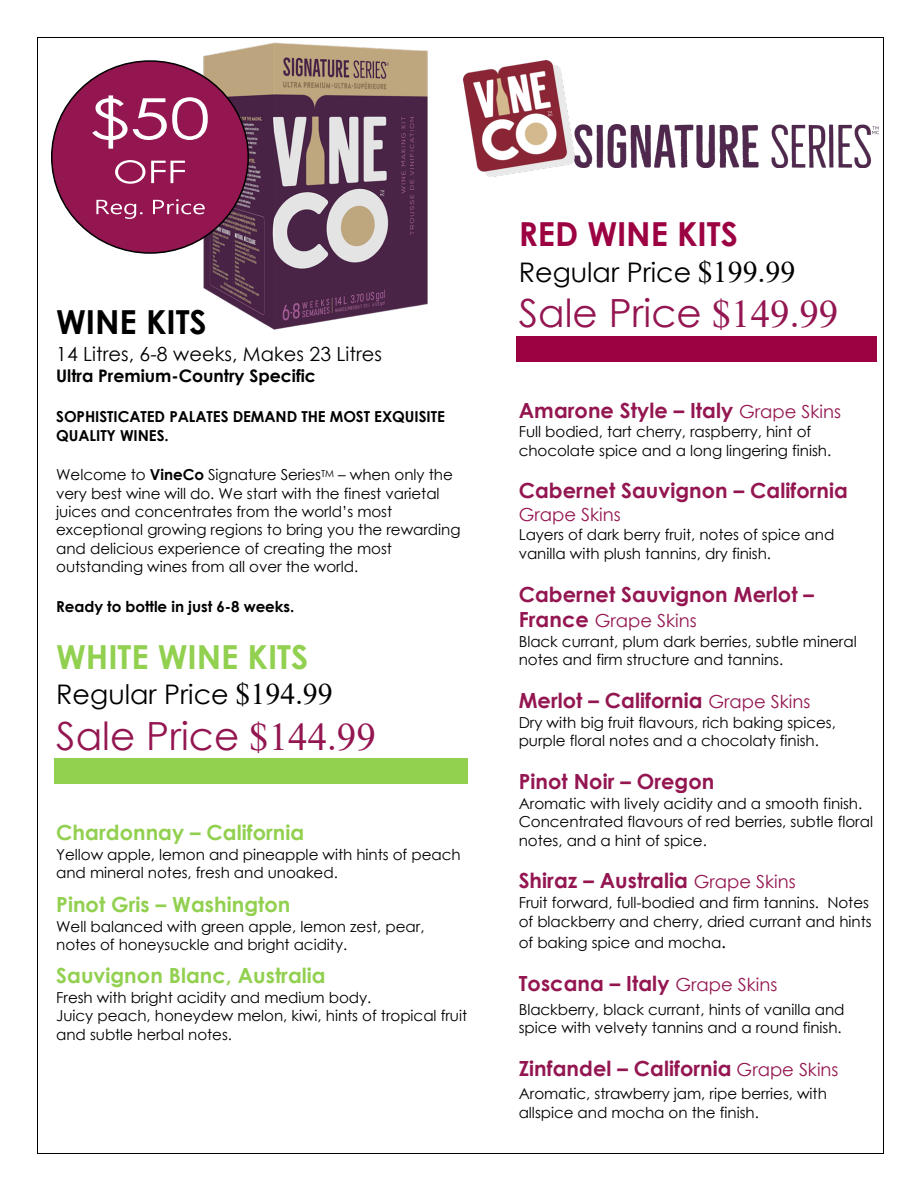
<style>
.page{position:relative;width:918px;height:1188px;background:#fff}
.page>*{position:absolute;margin:0;border:0;box-sizing:border-box;transform-origin:0 0}
.t1{font:38.85px "Century Gothic";color:#941651}
.t2{font:700 33.15px "Century Gothic";color:#92d050}
.t3{font:700 33.15px "Century Gothic";color:#9c0242}
.t4{font:700 33.15px "Century Gothic";color:#000}
.t5{font:27px "Century Gothic";color:#000}
.t6{font:700 20.85px "Century Gothic";letter-spacing:.005em;color:#941651}
.t7{font:700 20.85px "Century Gothic";letter-spacing:.005em;color:#92d050}
.t8{font:19.5px "Century Gothic";color:#000}
.t9{font:18px "Century Gothic";color:#941651}
.t10{font:700 17.25px "Century Gothic";color:#000}
.t11{font:15.15px/18.3px "Century Gothic";letter-spacing:-.005em;color:#000}
.t12{font:700 15.15px/18.3px "Century Gothic";letter-spacing:-.005em;color:#000}
.s1{font-weight:700}
.s2{font-family:"Times New Roman";font-size:29.85px}
.s3{font-family:"Times New Roman"}
.s4{font-weight:400;font-size:18px}
.s5{font-weight:700;font-size:20.85px}
.s6{font-size:18px}
</style>
<div class="page">
<img style="left:138px;top:42px;width:290px;height:288px">
<img style="left:575px;top:124px;width:303px;height:43px">
<img style="left:51px;top:91px;width:27px;height:56px">
<img style="left:51px;top:167px;width:65px;height:81px">
<img style="left:51px;top:228px;width:25px;height:20px">
<div style="left:54px;top:759px;width:414px;height:25px;background:#92d050"></div>
<div style="left:517px;top:336px;width:360px;height:25px;background:#9c0242"></div>
<img style="left:463px;top:60px;width:111px;height:116px">
<div style="left:52px;top:61px;width:196px;height:192px;background:#941651;border-radius:50%"></div>
<svg style="left:92px;top:95px;width:116px;height:54px"></svg>
<svg style="left:115px;top:160px;width:70px;height:24px"></svg>
<svg style="left:96px;top:199px;width:109px;height:20px"></svg>
<hr style="left:38px;top:37px;width:845px;height:1px;background:#000">
<hr style="left:37px;top:38px;width:1px;height:1115px;background:#000">
<hr style="left:883px;top:38px;width:1px;height:1115px;background:#000">
<hr style="left:38px;top:1153px;width:845px;height:1px;background:#000">
<h2 class="t4" style="left:56px;top:300px;width:152px">WINE KITS</h2>
<p class="t8" style="left:56px;top:341px;width:327px">14 Litres, 6-8 weeks, Makes 23 Litres</p>
<p class="t10" style="left:56px;top:365px;width:261px">Ultra Premium-Country Specific</p>
<p class="t12" style="left:56px;top:407px;width:390px">SOPHISTICATED PALATES DEMAND THE MOST EXQUISITE<br>QUALITY WINES.</p>
<p class="t11" style="left:56px;top:465px;width:406px">Welcome to <span class="s1">VineCo</span> Signature Series<sup>TM</sup> – when only the very best wine will do. We start with the finest varietal juices and concentrates from the world’s most exceptional growing regions to bring you the rewarding and delicious experience of creating the most outstanding wines from all over the world.</p>
<p class="t12" style="left:56px;top:597px;width:240px">Ready to bottle in just 6-8 weeks.</p>
<h2 class="t2" style="left:56px;top:636px;width:254px">WHITE WINE KITS</h2>
<h3 class="t5" style="left:56px;top:677px;width:278px">Regular Price <span class="s2">$194.99</span></h3>
<h1 class="t1" style="left:56px;top:711px;width:321px">Sale Price <span class="s3">$144.99</span></h1>
<h3 class="t7" style="left:56px;top:819px;width:250px">Chardonnay – California</h3>
<p class="t11" style="left:56px;top:845px;width:406px">Yellow apple, lemon and pineapple with hints of peach and mineral notes, fresh and unoaked.</p>
<h3 class="t7" style="left:56px;top:891px;width:236px">Pinot Gris – Washington</h3>
<p class="t11" style="left:56px;top:916px;width:370px;line-height:18.8px">Well balanced with green apple, lemon zest, pear, notes of honeysuckle and bright acidity.</p>
<h3 class="t7" style="left:56px;top:962px;width:271px">Sauvignon Blanc, Australia</h3>
<p class="t11" style="left:56px;top:988px;width:412px">Fresh with bright acidity and medium body.<br>Juicy peach, honeydew melon, kiwi, hints of tropical fruit and subtle herbal notes.</p>
<h2 class="t3" style="left:519px;top:213px;width:221px">RED WINE KITS</h2>
<h3 class="t5" style="left:519px;top:254px;width:278px">Regular Price <span class="s2">$199.99</span></h3>
<h1 class="t1" style="left:519px;top:288px;width:321px">Sale Price <span class="s3">$149.99</span></h1>
<h3 class="t6" style="left:519px;top:397px;width:324px">Amarone Style – Italy <span class="s4">Grape Skins</span></h3>
<p class="t11" style="left:519px;top:422px;width:314px">Full bodied, tart cherry, raspberry, hint of chocolate spice and a long lingering finish.</p>
<h3 class="t6" style="left:519px;top:477px;width:331px">Cabernet Sauvignon – California</h3>
<p class="t9" style="left:519px;top:503px;width:103px">Grape Skins</p>
<p class="t11" style="left:519px;top:525px;width:317px">Layers of dark berry fruit, notes of spice and vanilla with plush tannins, dry finish.</p>
<h3 class="t6" style="left:519px;top:581px;width:297px">Cabernet Sauvignon Merlot –</h3>
<p class="t9" style="left:519px;top:609px;width:179px"><span class="s5">France</span> Grape Skins</p>
<p class="t11" style="left:519px;top:632px;width:340px">Black currant, plum dark berries, subtle mineral notes and firm structure and tannins.</p>
<h3 class="t6" style="left:519px;top:687px;width:293px">Merlot – California <span class="s4">Grape Skins</span></h3>
<p class="t11" style="left:519px;top:713px;width:319px">Dry with big fruit flavours, rich baking spices, purple floral notes and a chocolaty finish.</p>
<h3 class="t6" style="left:519px;top:768px;width:197px">Pinot Noir – Oregon</h3>
<p class="t11" style="left:519px;top:794px;width:356px">Aromatic with lively acidity and a smooth finish.<br>Concentrated flavours of red berries, subtle floral notes, and a hint of spice.</p>
<h3 class="t6" style="left:519px;top:867px;width:279px">Shiraz – Australia <span class="s4">Grape Skins</span></h3>
<p class="t11" style="left:519px;top:893px;width:354px;line-height:18.8px">Fruit forward, full-bodied and firm tannins. Notes of blackberry and cherry, dried currant and hints</p>
<p class="t11" style="left:519px;top:933px;width:209px">of baking spice and mocha<span class="s6">.</span></p>
<h3 class="t6" style="left:519px;top:970px;width:260px">Toscana – Italy <span class="s4">Grape Skins</span></h3>
<p class="t11" style="left:519px;top:1000px;width:327px">Blackberry, black currant, hints of vanilla and spice with velvety tannins and a round finish.</p>
<h3 class="t6" style="left:519px;top:1055px;width:321px">Zinfandel – California <span class="s4">Grape Skins</span></h3>
<p class="t11" style="left:519px;top:1084px;width:310px">Aromatic, strawberry jam, ripe berries, with allspice and mocha on the finish.</p>
</div>
